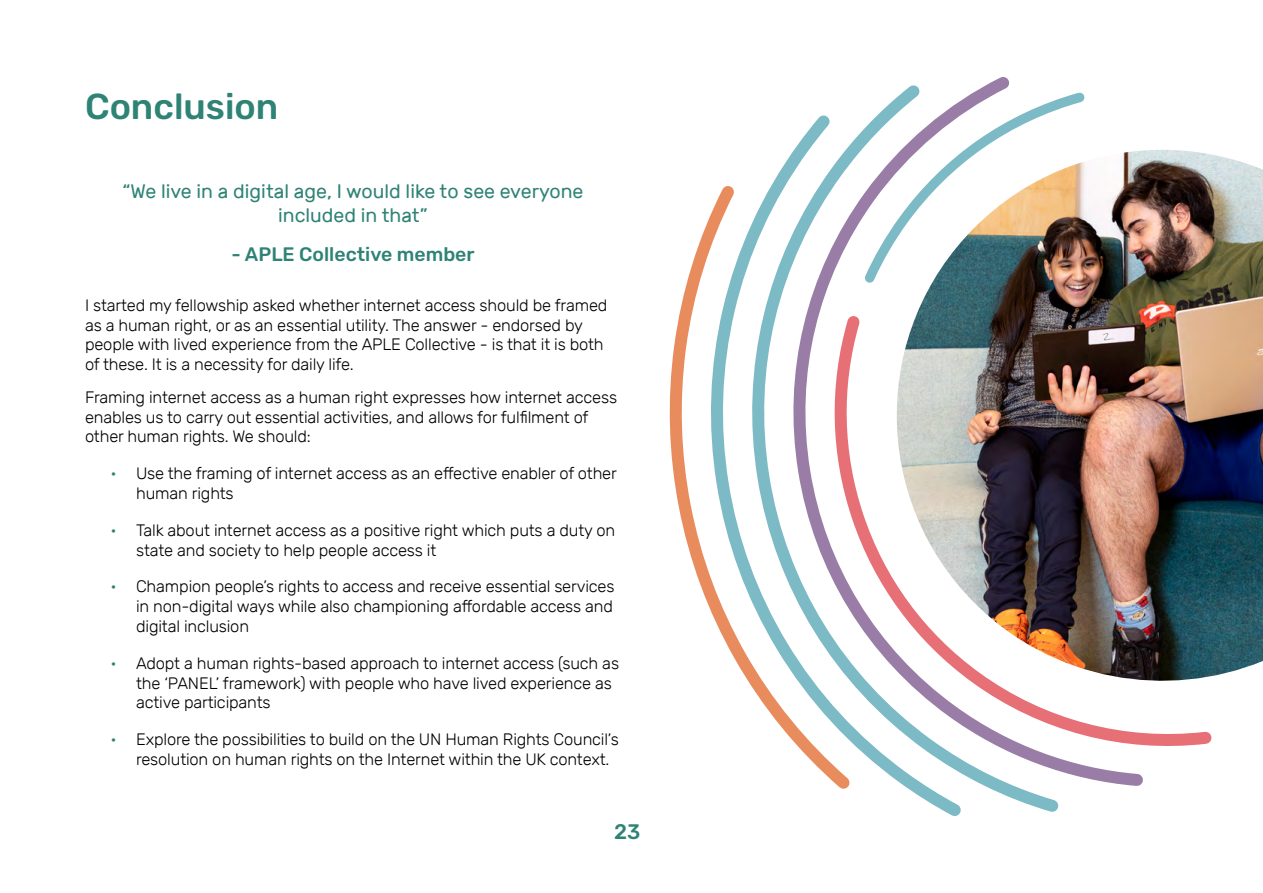
<style>
.page{position:relative;width:1263px;height:893px;background:#fff}
.page>*{position:absolute;margin:0;border:0;box-sizing:border-box;transform-origin:0 0}
.t1{font:500 36px "Rubik";color:#2e8375}
.t2{font:500 21px "Rubik";color:#2e8375}
.t3{font:19.5px/23.4px "Rubik";color:#2e8375;text-align:center}
.t4{font:500 19.5px "Rubik";color:#2e8375}
.t5{font:300 16.5px/19.8px "Rubik";letter-spacing:-.01em;color:#000}
.s1{color:#2e8375}
</style>
<div class="page">
<svg style="left:1150px;top:731px;width:62px;height:15px"></svg>
<svg style="left:1067px;top:92px;width:83px;height:694px"></svg>
<svg style="left:777px;top:77px;width:290px;height:739px"></svg>
<svg style="left:669px;top:176px;width:191px;height:624px"></svg>
<img style="left:897px;top:150px;width:366px;height:532px">
<p class="t1" style="left:85px;top:86px;width:195px">Conclusion</p>
<p class="t3" style="left:122px;top:180px;width:463px">“We live in a digital age, I would like to see everyone included in that”</p>
<p class="t4" style="left:232px;top:243px;width:245px">- APLE Collective member</p>
<p class="t5" style="left:85px;top:296px;width:524px">I started my fellowship asked whether internet access should be framed as a human right, or as an essential utility. The answer - endorsed by people with lived experience from the APLE Collective - is that it is both of these. It is a necessity for daily life.</p>
<p class="t5" style="left:85px;top:388px;width:534px">Framing internet access as a human right expresses how internet access enables us to carry out essential activities, and allows for fulfilment of other human rights. We should:</p>
<p class="t5" style="left:136px;top:464px;width:482px;text-indent:-26px"><span class="s1">•</span> Use the framing of internet access as an effective enabler of other human rights</p>
<p class="t5" style="left:136px;top:521px;width:481px;text-indent:-26px"><span class="s1">•</span> Talk about internet access as a positive right which puts a duty on state and society to help people access it</p>
<p class="t5" style="left:136px;top:577px;width:480px;text-align:justify;text-indent:-26px"><span class="s1">•</span> Champion people’s rights to access and receive essential services in non-digital ways while also championing affordable access and digital inclusion</p>
<p class="t5" style="left:136px;top:654px;width:484px;text-indent:-26px"><span class="s1">•</span> Adopt a human rights-based approach to internet access (such as the ‘PANEL’ framework) with people who have lived experience as active participants</p>
<p class="t5" style="left:136px;top:730px;width:484px;text-indent:-26px"><span class="s1">•</span> Explore the possibilities to build on the UN Human Rights Council’s resolution on human rights on the Internet within the UK context.</p>
<p class="t2" style="left:614px;top:820px;width:28px">23</p>
</div>
